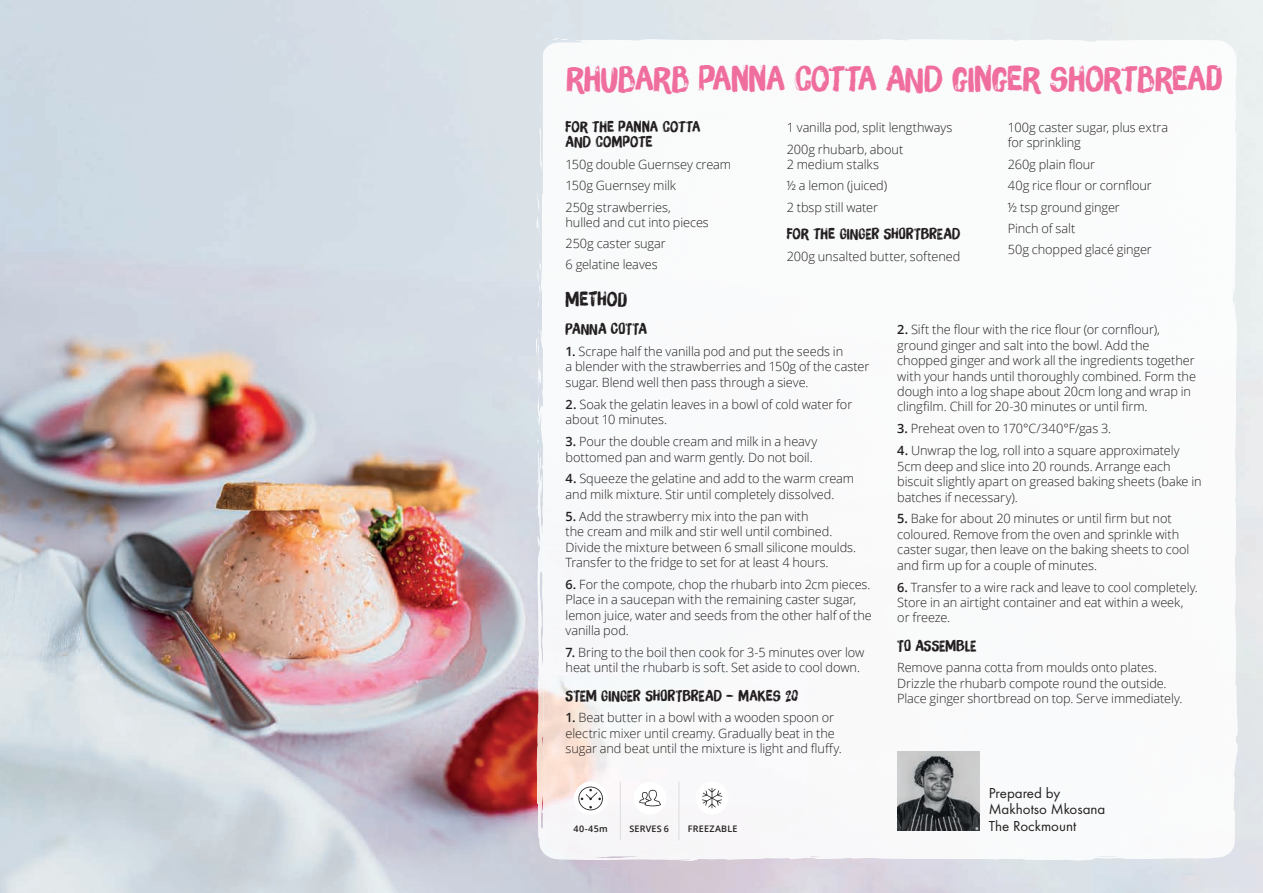
<style>
.page{position:relative;width:1263px;height:893px;background:#fff}
.page>*{position:absolute;margin:0;border:0;box-sizing:border-box;transform-origin:0 0}
.t1{font:34.35px "Brush Up";color:#ef6e9e}
.t2{font:19.5px "Brush Up";letter-spacing:.015em;color:#231f20}
.t3{font:15px/15px "Brush Up";letter-spacing:.02em;color:#231f20}
.t4{font:15px/16.5px "Futura T";color:#231f20}
.t5{font:300 12.75px/15.5px "Open Sans";letter-spacing:-.005em;color:#231f20}
.t6{font:600 9px "Open Sans";letter-spacing:.025em;color:#231f20}
.s1{font-weight:600}
</style>
<div class="page">
<img style="left:0;top:0;width:1263px;height:893px">
<img style="left:543px;top:43px;width:265px;height:762px">
<img style="left:808px;top:91px;width:265px;height:714px">
<img style="left:1073px;top:91px;width:144px;height:206px">
<img style="left:1073px;top:297px;width:144px;height:508px">
<img style="left:586px;top:805px;width:643px;height:51px">
<img style="left:540px;top:127px;width:1px;height:40px">
<svg style="left:541px;top:158px;width:1px;height:13px"></svg>
<svg style="left:537px;top:192px;width:3px;height:45px"></svg>
<img style="left:539px;top:406px;width:5px;height:38px">
<img style="left:538px;top:366px;width:3px;height:24px">
<svg style="left:536px;top:259px;width:7px;height:60px"></svg>
<img style="left:540px;top:271px;width:2px;height:23px">
<svg style="left:536px;top:327px;width:6px;height:39px"></svg>
<svg style="left:677px;top:860px;width:17px;height:1px"></svg>
<img style="left:574px;top:39px;width:662px;height:52px">
<img style="left:1217px;top:90px;width:15px;height:764px">
<img style="left:536px;top:461px;width:50px;height:399px">
<img style="left:586px;top:852px;width:603px;height:8px">
<svg style="left:1103px;top:853px;width:25px;height:4px"></svg>
<svg style="left:1226px;top:436px;width:2px;height:6px"></svg>
<svg style="left:537px;top:390px;width:6px;height:36px"></svg>
<svg style="left:538px;top:439px;width:5px;height:31px"></svg>
<svg style="left:538px;top:496px;width:5px;height:50px"></svg>
<svg style="left:538px;top:479px;width:6px;height:11px"></svg>
<svg style="left:542px;top:630px;width:4px;height:18px"></svg>
<svg style="left:667px;top:852px;width:28px;height:2px"></svg>
<svg style="left:553px;top:38px;width:15px;height:2px"></svg>
<svg style="left:1227px;top:618px;width:2px;height:13px"></svg>
<svg style="left:1225px;top:516px;width:1px;height:13px"></svg>
<div style="left:575px;top:782px;width:32px;height:32px;background:#fff;border-radius:50%"></div>
<div style="left:574px;top:782px;width:33px;height:33px;border:2px solid #fff;border-radius:50%"></div>
<hr style="left:678px;top:782px;width:1px;height:58px;background:#dcdddf">
<hr style="left:620px;top:782px;width:1px;height:58px;background:#dcdddf">
<svg style="left:578px;top:787px;width:25px;height:23px"></svg>
<div style="left:696px;top:782px;width:32px;height:32px;background:#fff;border-radius:50%"></div>
<div style="left:696px;top:782px;width:32px;height:32px;border:1px solid #fff;border-radius:50%"></div>
<div style="left:634px;top:782px;width:32px;height:32px;background:#fff;border-radius:50%"></div>
<div style="left:634px;top:782px;width:32px;height:32px;border:1px solid #fff;border-radius:50%"></div>
<svg style="left:702px;top:788px;width:20px;height:20px"></svg>
<svg style="left:639px;top:790px;width:22px;height:16px"></svg>
<img style="left:897px;top:752px;width:82px;height:79px">
<h1 class="t1" style="left:566px;top:59px;width:657px">RHUBARB PANNA COTTA AND GINGER SHORTBREAD</h1>
<p class="t3" style="left:566px;top:119px;width:136px">FOR THE PANNA COTTA<br>AND COMPOTE</p>
<p class="t5" style="left:566px;top:153px;width:167px;line-height:21.5px">150g double Guernsey cream<br>150g Guernsey milk<br>250g strawberries,</p>
<p class="t5" style="left:566px;top:211px;width:145px;line-height:21.5px">hulled and cut into pieces<br>250g caster sugar<br>6 gelatine leaves</p>
<p class="t5" style="left:787px;top:117px;width:167px;line-height:21.5px">1 vanilla pod, split lengthways<br>200g rhubarb, about</p>
<p class="t5" style="left:787px;top:153px;width:102px;line-height:21.5px">2 medium stalks ½ a lemon (juiced)<br>2 tbsp still water</p>
<p class="t3" style="left:787px;top:226px;width:175px">FOR THE GINGER SHORTBREAD</p>
<p class="t5" style="left:787px;top:248px;width:175px">200g unsalted butter, softened</p>
<p class="t5" style="left:1008px;top:120px;width:162px;line-height:15px">100g caster sugar, plus extra for sprinkling</p>
<p class="t5" style="left:1008px;top:153px;width:146px;line-height:21.5px">260g plain flour<br>40g rice flour or cornflour ½ tsp ground ginger<br>Pinch of salt<br>50g chopped glacé ginger</p>
<h2 class="t2" style="left:566px;top:287px;width:63px">METHOD</h2>
<p class="t3" style="left:566px;top:321px;width:83px">PANNA COTTA</p>
<p class="t5" style="left:566px;top:343px;width:305px"><span class="s1">1.</span> Scrape half the vanilla pod and put the seeds in<br>a blender with the strawberries and 150g of the caster sugar. Blend well then pass through a sieve.</p>
<p class="t5" style="left:566px;top:396px;width:288px"><span class="s1">2.</span> Soak the gelatin leaves in a bowl of cold water for about 10 minutes.</p>
<p class="t5" style="left:566px;top:433px;width:253px"><span class="s1">3.</span> Pour the double cream and milk in a heavy bottomed pan and warm gently. Do not boil.</p>
<p class="t5" style="left:566px;top:471px;width:290px"><span class="s1">4.</span> Squeeze the gelatine and add to the warm cream and milk mixture. Stir until completely dissolved.</p>
<p class="t5" style="left:566px;top:508px;width:292px"><span class="s1">5.</span> Add the strawberry mix into the pan with<br>the cream and milk and stir well until combined.<br>Divide the mixture between 6 small silicone moulds.<br>Transfer to the fridge to set for at least 4 hours.</p>
<p class="t5" style="left:566px;top:576px;width:308px"><span class="s1">6.</span> For the compote, chop the rhubarb into 2cm pieces.<br>Place in a saucepan with the remaining caster sugar, lemon juice, water and seeds from the other half of the vanilla pod.</p>
<p class="t5" style="left:566px;top:644px;width:300px"><span class="s1">7.</span> Bring to the boil then cook for 3-5 minutes over low heat until the rhubarb is soft. Set aside to cool down.</p>
<p class="t3" style="left:566px;top:688px;width:234px">STEM GINGER SHORTBREAD – MAKES 20</p>
<p class="t5" style="left:566px;top:710px;width:278px"><span class="s1">1.</span> Beat butter in a bowl with a wooden spoon or electric mixer until creamy. Gradually beat in the sugar and beat until the mixture is light and fluffy.</p>
<p class="t6" style="left:574px;top:823px;width:36px">40-45m</p>
<p class="t6" style="left:629px;top:823px;width:41px">SERVES 6</p>
<p class="t6" style="left:688px;top:823px;width:51px">FREEZABLE</p>
<p class="t5" style="left:897px;top:321px;width:300px"><span class="s1">2.</span> Sift the flour with the rice flour (or cornflour), ground ginger and salt into the bowl. Add the chopped ginger and work all the ingredients together with your hands until thoroughly combined. Form the dough into a log shape about 20cm long and wrap in clingfilm. Chill for 20-30 minutes or until firm.</p>
<p class="t5" style="left:897px;top:421px;width:215px"><span class="s1">3.</span> Preheat oven to 170°C/340°F/gas 3.</p>
<p class="t5" style="left:897px;top:442px;width:306px"><span class="s1">4.</span> Unwrap the log, roll into a square approximately 5cm deep and slice into 20 rounds. Arrange each biscuit slightly apart on greased baking sheets (bake in batches if necessary).</p>
<p class="t5" style="left:897px;top:511px;width:294px"><span class="s1">5.</span> Bake for about 20 minutes or until firm but not coloured. Remove from the oven and sprinkle with caster sugar, then leave on the baking sheets to cool and firm up for a couple of minutes.</p>
<p class="t5" style="left:897px;top:579px;width:302px"><span class="s1">6.</span> Transfer to a wire rack and leave to cool completely.<br>Store in an airtight container and eat within a week, or freeze.</p>
<p class="t3" style="left:897px;top:638px;width:80px">TO ASSEMBLE</p>
<p class="t5" style="left:897px;top:660px;width:287px">Remove panna cotta from moulds onto plates.<br>Drizzle the rhubarb compote round the outside.<br>Place ginger shortbread on top. Serve immediately.</p>
<p class="t4" style="left:989px;top:784px;width:118px">Prepared by<br>Makhotso Mkosana<br>The Rockmount</p>
</div>
